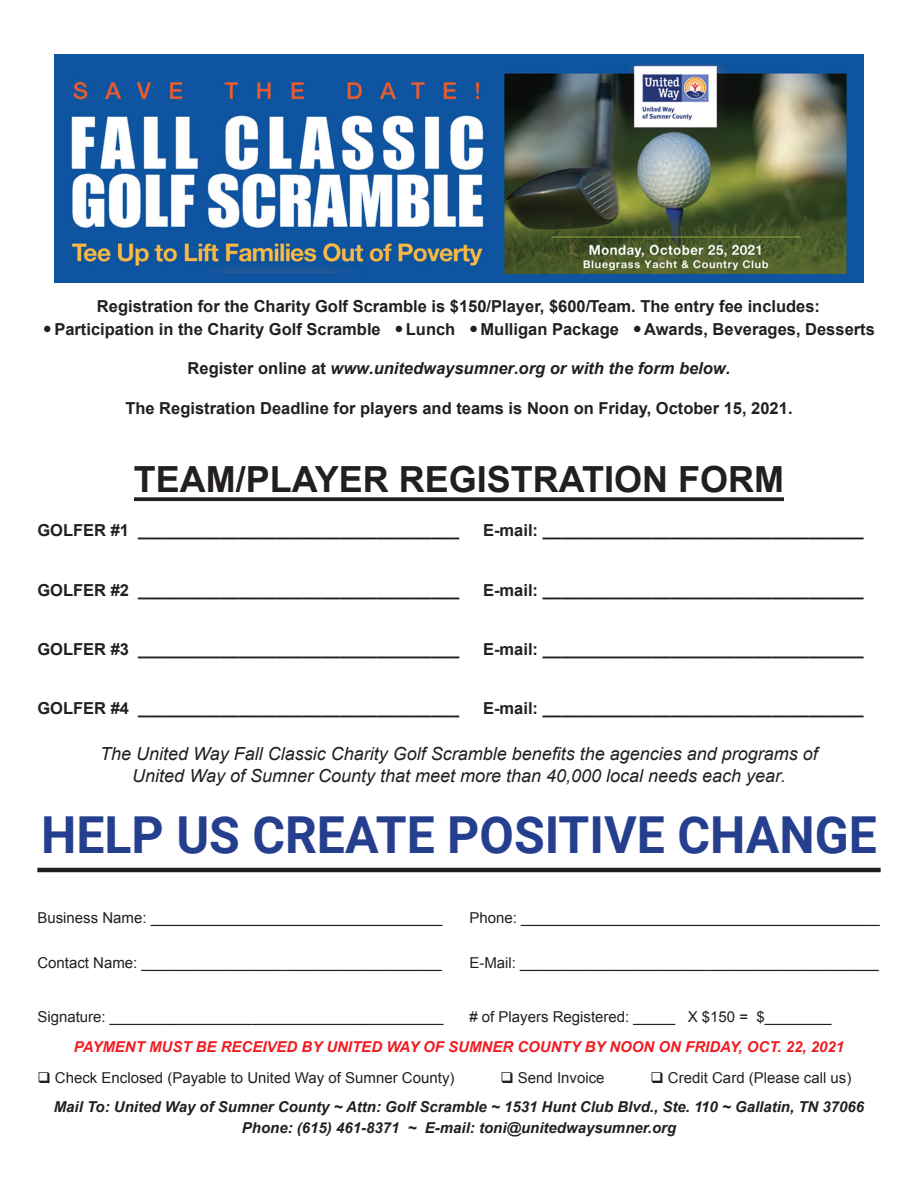
<style>
.page{position:relative;width:918px;height:1188px;background:#fff}
.page>*{position:absolute;margin:0;border:0;box-sizing:border-box;transform-origin:0 0}
.t1{font:700 51px "Roboto";color:#253f8e}
.t2{font:700 36px "Arial";color:#231f20}
.t3{font:italic 18px/21.6px "Arial";color:#231f20;text-align:center}
.t4{font:700 16.5px/22.8px "Arial";color:#231f20}
.t5{font:italic 700 16.5px "Arial";color:#231f20}
.t6{font:15px "Arial";color:#231f20}
.t7{font:italic 700 15px/28.5px "Arial";color:#231f20}
.t8{font:italic 700 15px "Arial";color:#ee1d23}
.s1{font-style:normal}
.s2{font-weight:400;font-style:normal}
</style>
<div class="page">
<img style="left:54px;top:54px;width:810px;height:229px">
<hr style="left:37px;top:868px;width:844px;height:4px;background:#231f20">
<svg style="left:134px;top:497px;width:650px;height:4px;background:#333031"></svg>
<p class="t4" style="left:54px;top:295px;width:767px;text-indent:43px">Registration for the Charity Golf Scramble is $150/Player, $600/Team. The entry fee includes:<br>Participation in the Charity Golf Scramble</p>
<p class="t4" style="left:406px;top:318px;width:51px">Lunch</p>
<p class="t4" style="left:481px;top:318px;width:140px">Mulligan Package</p>
<p class="t4" style="left:644px;top:318px;width:232px">Awards, Beverages, Desserts</p>
<p class="t5" style="left:188px;top:358px;width:544px"><span class="s1">Register online at</span> www.unitedwaysumner.org or with the form below.</p>
<p class="t4" style="left:125px;top:397px;width:669px">The Registration Deadline for players and teams is Noon on Friday, October 15, 2021.</p>
<h2 class="t2" style="left:134px;top:456px;width:652px">TEAM/PLAYER REGISTRATION FORM</h2>
<p class="t4" style="left:37px;top:519px;width:423px">GOLFER #1 ___________________________________</p>
<p class="t4" style="left:483px;top:519px;width:382px">E-mail: ___________________________________</p>
<p class="t4" style="left:37px;top:579px;width:423px">GOLFER #2 ___________________________________</p>
<p class="t4" style="left:483px;top:579px;width:382px">E-mail: ___________________________________</p>
<p class="t4" style="left:37px;top:638px;width:423px">GOLFER #3 ___________________________________</p>
<p class="t4" style="left:483px;top:638px;width:382px">E-mail: ___________________________________</p>
<p class="t4" style="left:37px;top:698px;width:423px">GOLFER #4 ___________________________________</p>
<p class="t4" style="left:483px;top:698px;width:382px">E-mail: ___________________________________</p>
<p class="t3" style="left:100px;top:743px;width:719px">The United Way Fall Classic Charity Golf Scramble benefits the agencies and programs of<br>United Way of Sumner County that meet more than 40,000 local needs each year.</p>
<h1 class="t1" style="left:41px;top:799px;width:837px">HELP US CREATE POSITIVE CHANGE</h1>
<p class="t6" style="left:37px;top:908px;width:407px">Business Name: ___________________________________</p>
<p class="t6" style="left:469px;top:908px;width:412px">Phone: ___________________________________________</p>
<p class="t6" style="left:37px;top:953px;width:406px">Contact Name: ____________________________________</p>
<p class="t6" style="left:469px;top:953px;width:411px">E-Mail: ___________________________________________</p>
<p class="t6" style="left:37px;top:1007px;width:408px">Signature: ________________________________________</p>
<p class="t6" style="left:469px;top:1007px;width:364px"># of Players Registered: _____ X $150 = $________</p>
<p class="t8" style="left:74px;top:1037px;width:772px">PAYMENT MUST BE RECEIVED BY UNITED WAY OF SUMNER COUNTY BY NOON ON FRIDAY, OCT. 22, 2021</p>
<p class="t6" style="left:37px;top:1068px;width:419px">❑ Check Enclosed (Payable to United Way of Sumner County)</p>
<p class="t6" style="left:500px;top:1068px;width:106px">❑ Send Invoice</p>
<p class="t7" style="left:54px;top:1064px;width:812px;text-indent:597px">❑ <span class="s2">Credit Card (Please call us)<br></span>Mail To: United Way of Sumner County ~ Attn: Golf Scramble ~ 1531 Hunt Club Blvd., Ste. 110 ~ Gallatin, TN 37066</p>
<p class="t7" style="left:242px;top:1114px;width:436px">Phone: (615) 461-8371 ~ E-mail: toni@unitedwaysumner.org</p>
</div>
